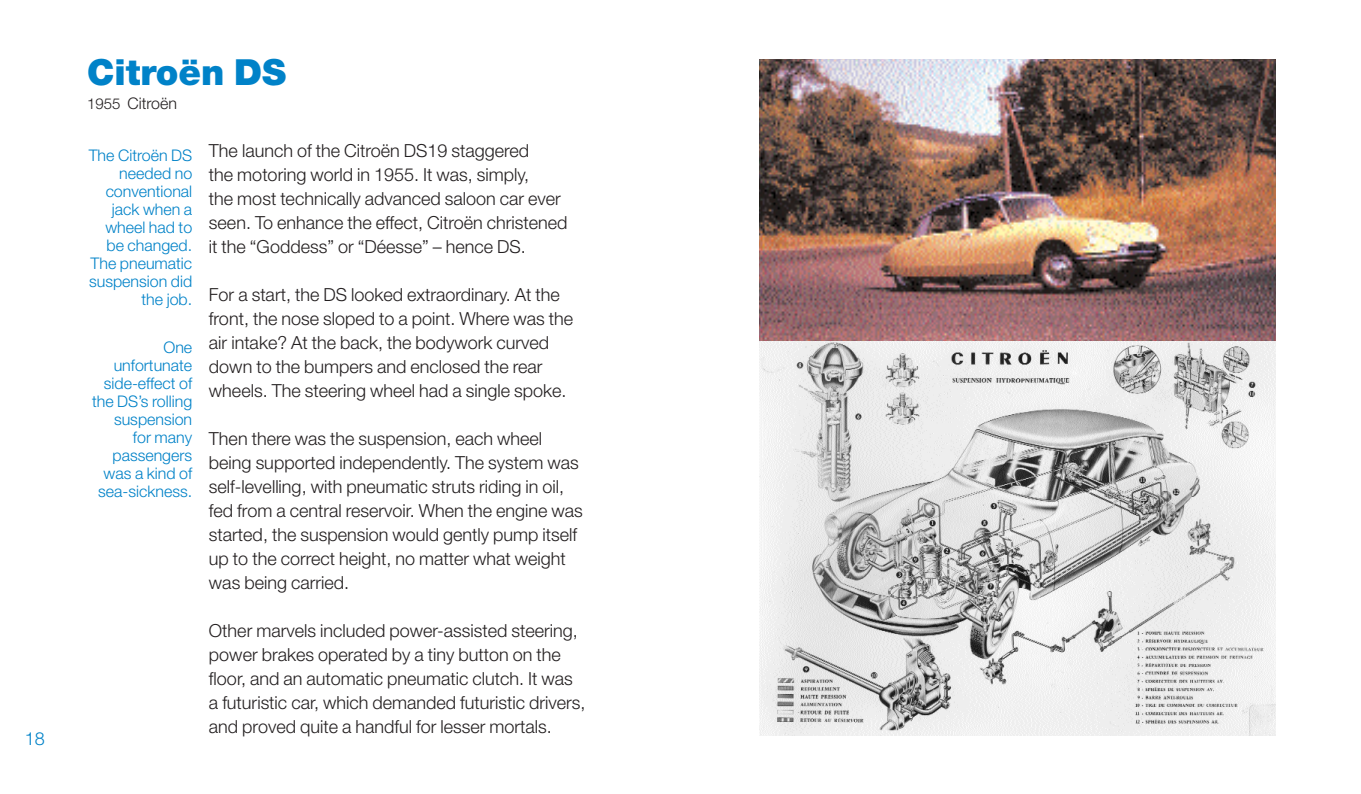
<style>
.page{position:relative;width:1361px;height:794px;background:#fff}
.page>*{position:absolute;margin:0;border:0;box-sizing:border-box;transform-origin:0 0}
.t1{font:900 36px "Helvetica Neue";color:#0082c8}
.t2{font:300 18px/24px "Helvetica Neue";color:#231f20}
.t3{font:300 18px "Helvetica Neue";color:#0082c8}
.t4{font:300 16px/18px "Helvetica Neue";color:#0082c8;text-align:right}
.t5{font:300 16px "Helvetica Neue";color:#231f20}
.s1{font-size:15px}
</style>
<div class="page">
<img style="left:760px;top:59px;width:516px;height:676px">
<p class="t3" style="left:25px;top:728px;width:22px">18</p>
<h1 class="t1" style="left:87px;top:59px;width:200px">Citroën DS</h1>
<p class="t5" style="left:87px;top:94px;width:91px"><span class="s1">1955</span> Citroën</p>
<p class="t4" style="left:89px;top:146px;width:105px">The Citroën DS needed no conventional jack when a wheel had to be changed.<br>The pneumatic suspension did the job.</p>
<p class="t4" style="left:92px;top:338px;width:102px">One unfortunate side-effect of the DS’s rolling suspension for many passengers was a kind of sea-sickness.</p>
<p class="t2" style="left:209px;top:138px;width:360px">The launch of the Citroën DS19 staggered<br>the motoring world in 1955. It was, simply,<br>the most technically advanced saloon car ever seen. To enhance the effect, Citroën christened it the “Goddess” or “Déesse” – hence DS.</p>
<p class="t2" style="left:209px;top:282px;width:366px">For a start, the DS looked extraordinary. At the front, the nose sloped to a point. Where was the air intake? At the back, the bodywork curved down to the bumpers and enclosed the rear wheels. The steering wheel had a single spoke.</p>
<p class="t2" style="left:209px;top:426px;width:375px">Then there was the suspension, each wheel being supported independently. The system was self-levelling, with pneumatic struts riding in oil, fed from a central reservoir. When the engine was started, the suspension would gently pump itself up to the correct height, no matter what weight was being carried.</p>
<p class="t2" style="left:209px;top:618px;width:378px">Other marvels included power-assisted steering, power brakes operated by a tiny button on the floor, and an automatic pneumatic clutch. It was a futuristic car, which demanded futuristic drivers, and proved quite a handful for lesser mortals.</p>
</div>
